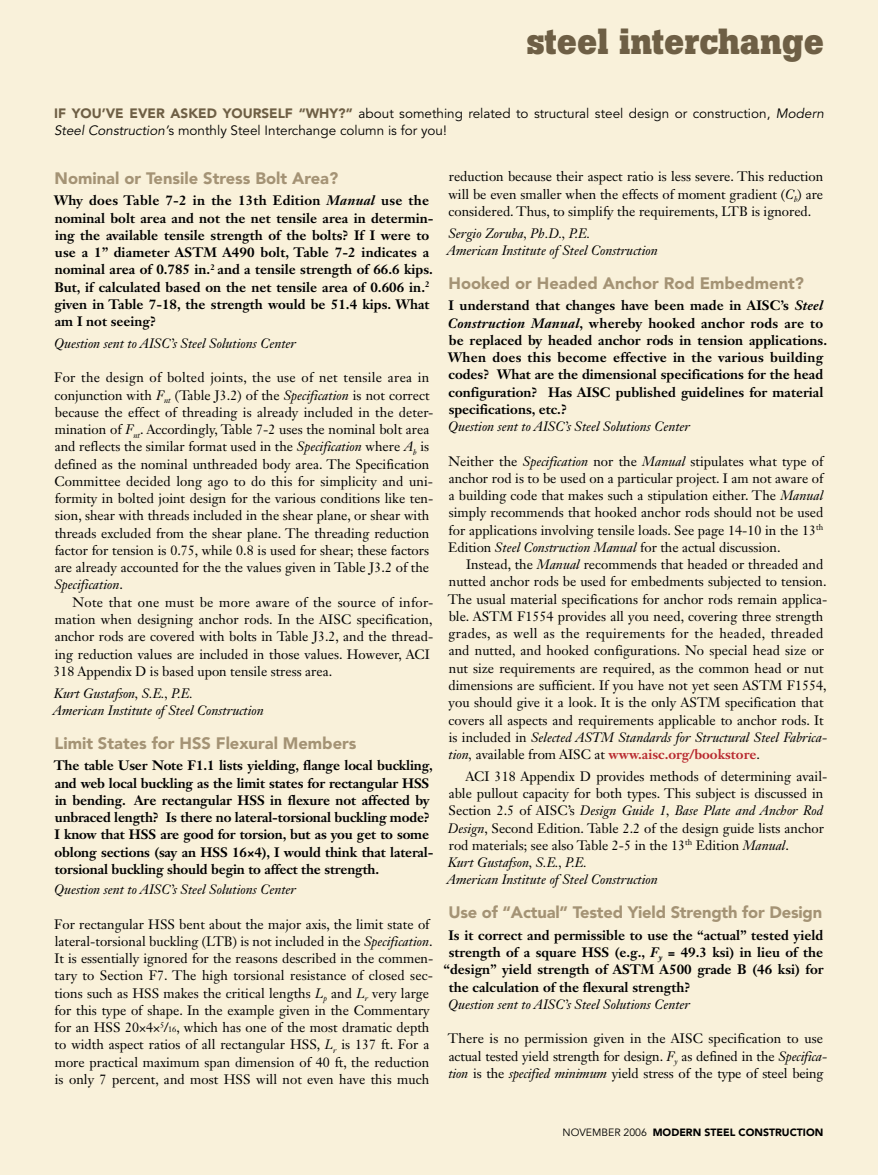
<style>
.page{position:relative;width:878px;height:1175px;background:#fff}
.page>*{position:absolute;margin:0;border:0;box-sizing:border-box;transform-origin:0 0}
.t1{font:700 36px "Boton";color:#6e5f45}
.t2{font:900 16.5px "Avenir LT Std";color:#a49375}
.t3{font:13.5px/17.2px "Janson Text LT Std";color:#000}
.t4{font:700 13.5px/17.2px "Janson Text LT Std";color:#000}
.t5{font:italic 13.5px/17.2px "Janson Text LT Std";color:#000}
.t6{font:13.5px/16.5px "Avenir LT Std";color:#000}
.t7{font:900 10.5px "Avenir LT Std";color:#000}
.s1{font-weight:900;color:#6e5f45}
.s2{font-style:italic}
.s3{font-size:8.1px}
.s4{font-weight:700;color:#b8292f}
.s5{font-weight:400}
</style>
<div class="page">
<div style="left:0;top:0;width:878px;height:1174px;background:#f9f1da"></div>
<h1 class="t1" style="left:527px;top:20px;width:298px">steel interchange</h1>
<p class="t6" style="left:54px;top:106px;width:771px"><span class="s1">If you’ve ever asked yourself “why?”</span> about something related to structural steel design or construction, <span class="s2">Modern<br>Steel Construction’</span>s monthly Steel Interchange column is for you!</p>
<p class="t2" style="left:55px;top:168px;width:285px">Nominal or Tensile Stress Bolt Area?</p>
<p class="t4" style="left:54px;top:192px;width:381px">Why does Table 7-2 in the 13th Edition <span class="s2">Manual</span> use the nominal bolt area and not the net tensile area in determin&shy;ing the available tensile strength of the bolts? If I were to use a 1” diameter ASTM A490 bolt, Table 7-2 indicates a nominal area of 0.785 in.<sup>2</sup> and a tensile strength of 66.6 kips.<br>But, if calculated based on the net tensile area of 0.606 in.<sup>2 </sup>given in Table 7-18, the strength would be 51.4 kips. What am I not seeing?</p>
<p class="t5" style="left:54px;top:335px;width:243px">Question sent to AISC’s Steel Solutions Center</p>
<p class="t3" style="left:54px;top:369px;width:380px">For the design of bolted joints, the use of net tensile area in conjunction with <span class="s2">F</span><sub>nt</sub> (Table J3.2) of the <span class="s2">Specification</span> is not correct because the effect of threading is already included in the deter&shy;mination of <span class="s2">F</span><sub>nt</sub>. Accordingly, Table 7-2 uses the nominal bolt area and reflects the similar format used in the <span class="s2">Specification</span> where <span class="s2">A</span><sub>b</sub> is defined as the nominal unthreaded body area. The Specification Committee decided long ago to do this for simplicity and uni&shy;formity in bolted joint design for the various conditions like ten&shy;sion, shear with threads included in the shear plane, or shear with threads excluded from the shear plane. The threading reduction factor for tension is 0.75, while 0.8 is used for shear; these factors are already accounted for the the values given in Table J3.2 of the <span class="s2">Specification</span>.</p>
<p class="t3" style="left:53px;top:593px;width:381px;text-indent:19px">Note that one must be more aware of the source of infor&shy;mation when designing anchor rods. In the AISC specification, anchor rods are covered with bolts in Table J3.2, and the thread&shy;ing reduction values are included in those values. However, ACI 318 Appendix D is based upon tensile stress area.</p>
<p class="t5" style="left:53px;top:684px;width:212px">Kurt Gustafson, S.E., P.E.<br>American Institute of Steel Construction</p>
<p class="t2" style="left:55px;top:732px;width:136px">Limit States for HSS</p>
<p class="t2" style="left:216px;top:732px;width:142px">Flexural Members</p>
<p class="t4" style="left:54px;top:756px;width:381px">The table User Note F1.1 lists yielding, flange local buckling, and web local buckling as the limit states for rectangular HSS in bending. Are rectangular HSS in flexure not affected by unbraced length? Is there no lateral-torsional buckling mode?<br>I know that HSS are good for torsion, but as you get to some oblong sections (say an HSS 16×4), I would think that lateral&shy;torsional buckling should begin to affect the strength.</p>
<p class="t5" style="left:54px;top:881px;width:243px">Question sent to AISC’s Steel Solutions Center</p>
<p class="t3" style="left:54px;top:915px;width:380px">For rectangular HSS bent about the major axis, the limit state of lateral-torsional buckling (LTB) is not included in the <span class="s2">Specification</span>.<br>It is essentially ignored for the reasons described in the commen&shy;tary to Section F7. The high torsional resistance of closed sec&shy;tions such as HSS makes the critical lengths <span class="s2">L</span><sub>p</sub> and <span class="s2">L</span><sub>r</sub> very large for this type of shape. In the example given in the Commentary for an HSS 20×4×<sup>5</sup>/<span class="s3">16</span>, which has one of the most dramatic depth to width aspect ratios of all rectangular HSS, <span class="s2">L</span><sub>r</sub> is 137 ft. For a more practical maximum span dimension of 40 ft, the reduction is only 7 percent, and most HSS will not even have this much</p>
<p class="t3" style="left:448px;top:168px;width:376px;text-align:justify">reduction because their aspect ratio is less severe. This reduction will be even smaller when the effects of moment gradient (<span class="s2">C</span><sub>b</sub>) are considered. Thus, to simplify the requirements, LTB is ignored.</p>
<p class="t5" style="left:447px;top:224px;width:212px">Sergio Zoruba, Ph.D., P.E.<br>American Institute of Steel Construction</p>
<p class="t2" style="left:448px;top:273px;width:357px">Hooked or Headed Anchor Rod Embedment?</p>
<p class="t4" style="left:447px;top:297px;width:381px">I understand that changes have been made in AISC’s <span class="s2">Steel Construction Manual</span>, whereby hooked anchor rods are to be replaced by headed anchor rods in tension applications.<br>When does this become effective in the various building codes? What are the dimensional specifications for the head configuration? Has AISC published guidelines for material specifications, etc.?</p>
<p class="t5" style="left:448px;top:418px;width:243px">Question sent to AISC’s Steel Solutions Center</p>
<p class="t3" style="left:448px;top:452px;width:377px;text-align:justify">Neither the <span class="s2">Specification</span> nor the <span class="s2">Manual</span> stipulates what type of anchor rod is to be used on a particular project. I am not aware of a building code that makes such a stipulation either. The <span class="s2">Manual </span>simply recommends that hooked anchor rods should not be used for applications involving tensile loads. See page 14-10 in the 13<sup>th </sup>Edition <span class="s2">Steel Construction Manual</span> for the actual discussion.</p>
<p class="t3" style="left:448px;top:556px;width:381px;text-indent:19px">Instead, the <span class="s2">Manual</span> recommends that headed or threaded and nutted anchor rods be used for embedments subjected to tension.<br>The usual material specifications for anchor rods remain applica&shy;ble. ASTM F1554 provides all you need, covering three strength grades, as well as the requirements for the headed, threaded and nutted, and hooked configurations. No special head size or nut size requirements are required, as the common head or nut dimensions are sufficient. If you have not yet seen ASTM F1554, you should give it a look. It is the only ASTM specification that covers all aspects and requirements applicable to anchor rods. It is included in <span class="s2">Selected ASTM Standards for Structural Steel Fabrica&shy;tion,</span> available from AISC at <span class="s4">www.aisc.org/bookstore</span>.</p>
<p class="t3" style="left:447px;top:767px;width:382px;text-indent:19px">ACI 318 Appendix D provides methods of determining avail&shy;able pullout capacity for both types. This subject is discussed in Section 2.5 of AISC’s <span class="s2">Design Guide 1, Base Plate and Anchor Rod Design</span>, Second Edition. Table 2.2 of the design guide lists anchor rod materials; see also Table 2-5 in the 13<sup>th</sup> Edition <span class="s2">Manual</span>.<br><span class="s2">Kurt Gustafson, S.E., P.E.<br>American Institute of Steel Construction</span></p>
<p class="t2" style="left:448px;top:902px;width:375px">Use of “Actual” Tested Yield Strength for Design</p>
<p class="t4" style="left:448px;top:926px;width:376px">Is it correct and permissible to use the “actual” tested yield</p>
<p class="t4" style="left:449px;top:943px;width:376px">strength of a square HSS (e.g., <span class="s2">F</span><sub>y</sub> = 49.3 ksi) in lieu of the</p>
<p class="t4" style="left:443px;top:960px;width:382px">“design” yield strength of ASTM A500 grade B (46 ksi) for</p>
<p class="t4" style="left:449px;top:978px;width:243px">the calculation of the flexural strength?</p>
<p class="t5" style="left:448px;top:995px;width:243px">Question sent to AISC’s Steel Solutions Center</p>
<p class="t3" style="left:448px;top:1030px;width:381px">There is no permission given in the AISC specification to use actual tested yield strength for design. <span class="s2">F</span><sub>y</sub> as defined in the <span class="s2">Specifica&shy;tion</span> is the <span class="s2">specified minimum</span> yield stress of the type of steel being</p>
<p class="t7" style="left:562px;top:1125px;width:262px"><span class="s5">NOvember 2006</span> MODERN STEEL CONSTRUCTION</p>
</div>
